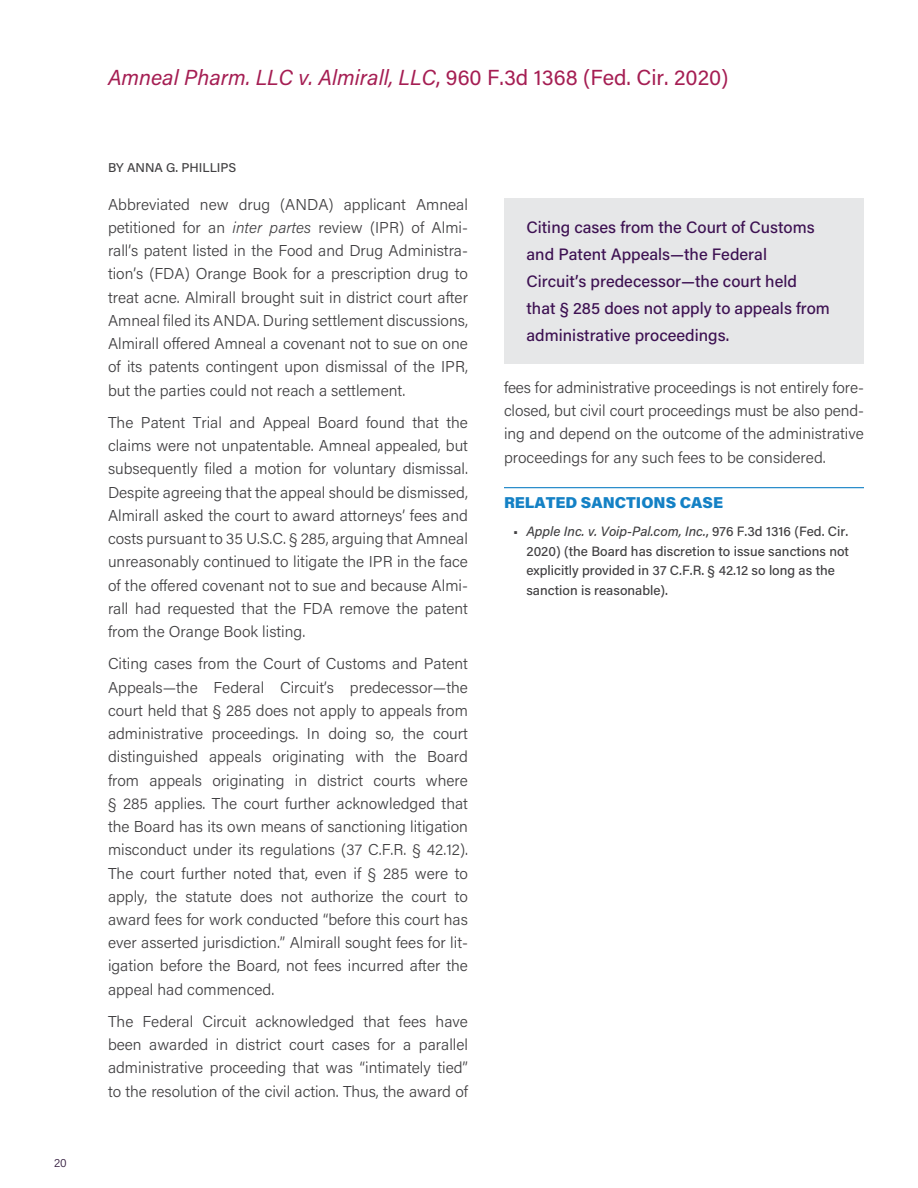
<style>
.page{position:relative;width:918px;height:1188px;background:#fff}
.page>*{position:absolute;margin:0;border:0;box-sizing:border-box;transform-origin:0 0}
.t1{font:italic 21.75px "Acumin Pro";color:#a51e53}
.t2{font:500 16.5px/27px "Acumin Pro";color:#3d1152}
.t3{font:300 15.75px/23.2px "Acumin Pro";color:#414042;text-align:justify}
.t4{font:900 15.75px "Acumin Pro";color:#1481c5}
.t5{font:500 13.5px/19.5px "Acumin Pro";color:#414042}
.t6{font:500 12.75px "Acumin Pro";color:#414042}
.t7{font:300 12px "Acumin Pro";color:#30183b}
.s1{font-style:normal}
.s2{font-style:italic}
</style>
<div class="page">
<hr style="left:504px;top:487px;width:360px;height:1px;background:#1481c5">
<div style="left:504px;top:198px;width:360px;height:165px;background:#e6e7e8"></div>
<p class="t7" style="left:54px;top:1155px;width:14px">20</p>
<h1 class="t1" style="left:108px;top:62px;width:622px">Amneal Pharm. LLC v. Almirall, LLC<span class="s1">, 960 F.3d 1368 (Fed. Cir. 2020)</span></h1>
<p class="t6" style="left:108px;top:158px;width:130px">BY ANNA G. PHILLIPS</p>
<p class="t3" style="left:108px;top:192px;width:362px">Abbreviated new drug (ANDA) applicant Amneal petitioned for an <span class="s2">inter partes</span> review (IPR) of Almi&shy;rall’s patent listed in the Food and Drug Administra&shy;tion’s (FDA) Orange Book for a prescription drug to treat acne. Almirall brought suit in district court after Amneal filed its ANDA. During settlement discussions, Almirall offered Amneal a covenant not to sue on one of its patents contingent upon dismissal of the IPR, but the parties could not reach a settlement.</p>
<p class="t3" style="left:108px;top:410px;width:362px">The Patent Trial and Appeal Board found that the claims were not unpatentable. Amneal appealed, but subsequently filed a motion for voluntary dismissal.<br>Despite agreeing that the appeal should be dismissed, Almirall asked the court to award attorneys’ fees and costs pursuant to 35 U.S.C. § 285, arguing that Amneal unreasonably continued to litigate the IPR in the face of the offered covenant not to sue and because Almi&shy;rall had requested that the FDA remove the patent from the Orange Book listing.</p>
<p class="t3" style="left:108px;top:652px;width:362px">Citing cases from the Court of Customs and Patent Appeals—the Federal Circuit’s predecessor—the court held that § 285 does not apply to appeals from administrative proceedings. In doing so, the court distinguished appeals originating with the Board from appeals originating in district courts where § 285 applies. The court further acknowledged that the Board has its own means of sanctioning litigation misconduct under its regulations (37 C.F.R. § 42.12).<br>The court further noted that, even if § 285 were to apply, the statute does not authorize the court to award fees for work conducted “before this court has ever asserted jurisdiction.” Almirall sought fees for lit&shy;igation before the Board, not fees incurred after the appeal had commenced.</p>
<p class="t3" style="left:108px;top:1009px;width:362px">The Federal Circuit acknowledged that fees have been awarded in district court cases for a parallel administrative proceeding that was “intimately tied” to the resolution of the civil action. Thus, the award of</p>
<p class="t2" style="left:526px;top:213px;width:305px">Citing cases from the Court of Customs and Patent Appeals—the Federal Circuit’s predecessor—the court held that § 285 does not apply to appeals from administrative proceedings.</p>
<p class="t3" style="left:504px;top:375px;width:362px">fees for administrative proceedings is not entirely fore&shy;closed, but civil court proceedings must be also pend&shy;ing and depend on the outcome of the administrative proceedings for any such fees to be considered.</p>
<p class="t4" style="left:504px;top:491px;width:221px">RELATED SANCTIONS CASE</p>
<p class="t5" style="left:526px;top:521px;width:324px;text-indent:-14px">• <span class="s2">Apple Inc. v. Voip-Pal.com, Inc.</span>, 976 F.3d 1316 (Fed. Cir.<br>2020) (the Board has discretion to issue sanctions not explicitly provided in 37 C.F.R. § 42.12 so long as the sanction is reasonable).</p>
</div>
